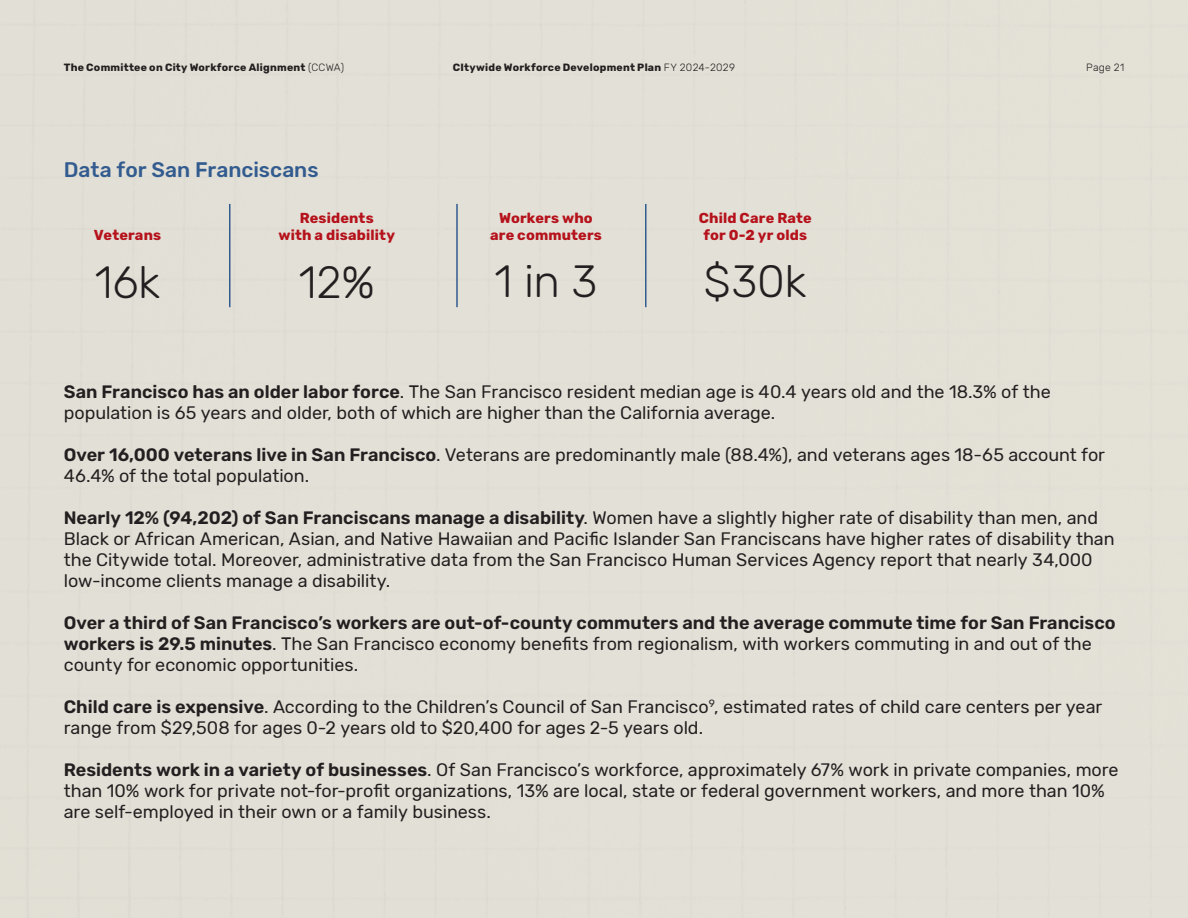
<style>
.page{position:relative;width:1188px;height:918px;background:#e3e0d7}
.page>*{position:absolute;margin:0;border:0;box-sizing:border-box;transform-origin:0 0}
.t1{font:300 45px "Rubik";letter-spacing:-.01em;color:#231f20}
.t2{font:500 21px "Rubik";color:#325b8f}
.t3{font:18px/21px "Rubik";letter-spacing:-.005em;color:#231f20}
.t4{font:600 18px/21px "Rubik";color:#231f20}
.t5{font:700 14.4px/16.8px "Rubik";letter-spacing:.015em;color:#b5121b;text-align:center}
.t6{font:700 10.5px "Rubik";letter-spacing:.025em;color:#231f20}
.t7{font:300 10.5px "Rubik";letter-spacing:.025em;color:#231f20}
.s1{font-weight:300}
.s2{font-weight:600}
.s3{font-weight:400}
</style>
<div class="page">
<hr style="left:229px;top:204px;width:1px;height:103px;background:#325b8f">
<hr style="left:456px;top:204px;width:2px;height:103px;background:#325b8f">
<hr style="left:645px;top:204px;width:2px;height:103px;background:#325b8f">
<p class="t6" style="left:64px;top:61px;width:282px">The Committee on City Workforce Alignment <span class="s1">(CCWA)</span></p>
<p class="t6" style="left:453px;top:61px;width:284px">CItywide Workforce Development Plan <span class="s1">FY 2024-2029</span></p>
<p class="t7" style="left:1086px;top:62px;width:39px">Page 21</p>
<p class="t2" style="left:64px;top:157px;width:256px">Data for San Franciscans</p>
<p class="t5" style="left:94px;top:227px;width:69px">Veterans</p>
<h1 class="t1" style="left:95px;top:257px;width:67px">16k</h1>
<p class="t5" style="left:278px;top:210px;width:118px">Residents<br>with a disability</p>
<h1 class="t1" style="left:299px;top:257px;width:78px">12%</h1>
<p class="t5" style="left:490px;top:210px;width:113px">Workers who are commuters</p>
<h1 class="t1" style="left:495px;top:256px;width:104px">1 in 3</h1>
<p class="t5" style="left:699px;top:210px;width:114px">Child Care Rate for 0-2 yr olds</p>
<h1 class="t1" style="left:704px;top:256px;width:104px">$30k</h1>
<p class="t3" style="left:64px;top:381px;width:988px"><span class="s2">San Francisco has an older labor force</span>. The San Francisco resident median age is 40.4 years old and the 18.3% of the population is 65 years and older, both of which are higher than the California average.</p>
<p class="t3" style="left:64px;top:444px;width:1043px"><span class="s2">Over 16,000 veterans live in San Francisco</span>. Veterans are predominantly male (88.4%), and veterans ages 18-65 account for<br>46.4% of the total population.</p>
<p class="t3" style="left:64px;top:507px;width:1052px"><span class="s2">Nearly 12% (94,202) of San Franciscans manage a disability</span>. Women have a slightly higher rate of disability than men, and Black or African American, Asian, and Native Hawaiian and Pacific Islander San Franciscans have higher rates of disability than the Citywide total. Moreover, administrative data from the San Francisco Human Services Agency report that nearly 34,000 low-income clients manage a disability.</p>
<p class="t4" style="left:64px;top:612px;width:1053px">Over a third of San Francisco’s workers are out-of-county commuters and the average commute time for San Francisco workers is 29.5 minutes<span class="s3">. The San Francisco economy benefits from regionalism, with workers commuting in and out of the county for economic opportunities.</span></p>
<p class="t3" style="left:64px;top:696px;width:1040px"><span class="s2">Child care is expensive</span>. According to the Children’s Council of San Francisco<sup>9</sup>, estimated rates of child care centers per year range from $29,508 for ages 0-2 years old to $20,400 for ages 2-5 years old.</p>
<p class="t3" style="left:64px;top:759px;width:1056px"><span class="s2">Residents work in a variety of businesses</span>. Of San Francisco’s workforce, approximately 67% work in private companies, more than 10% work for private not-for-profit organizations, 13% are local, state or federal government workers, and more than 10% are self-employed in their own or a family business.</p>
</div>
